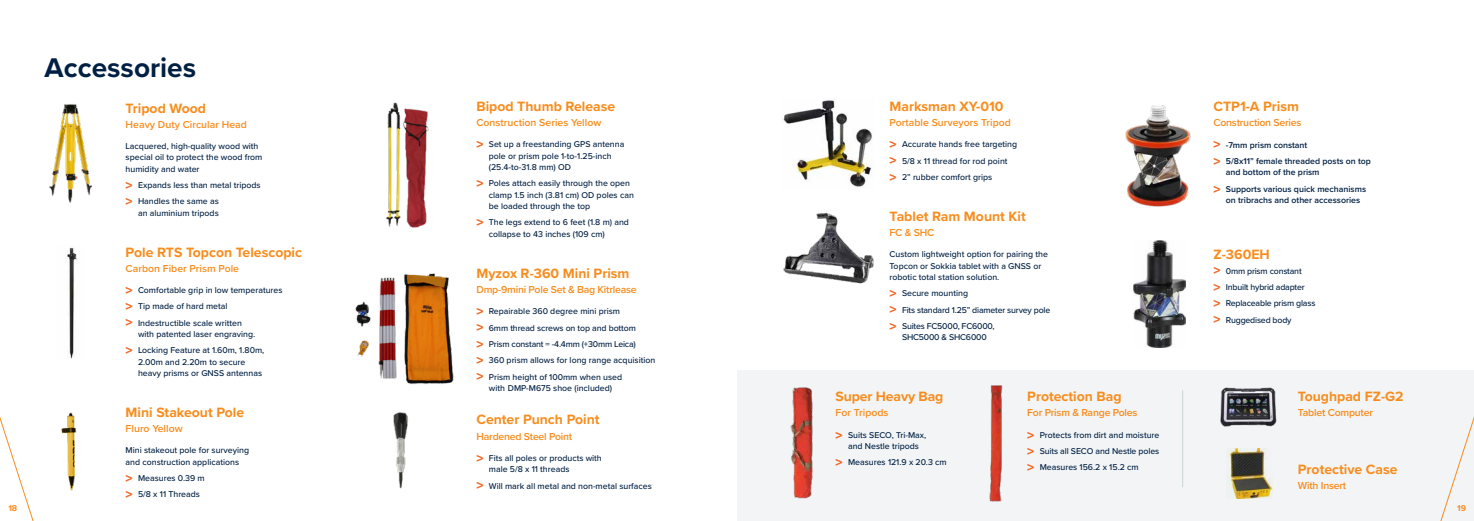
<style>
.page{position:relative;width:1474px;height:521px;background:#fff}
.page>*{position:absolute;margin:0;border:0;box-sizing:border-box;transform-origin:0 0}
.t1{font:700 28px "Proxima Nova";color:#002043}
.t2{font:700 14px "Proxima Nova";color:#f78d1e}
.t3{font:600 10.5px "Proxima Nova";letter-spacing:-.02em;color:#f78d1e}
.t4{font:600 10.5px "Proxima Nova";color:#f78d1e}
.t5{font:500 8.75px/11.4px "Proxima Nova";color:#002043}
.t6{font:500 8.75px/16.4px "Proxima Nova";letter-spacing:-.02em;color:#002043}
.t7{font:600 8.75px/16.4px "Proxima Nova";color:#002043}
.t8{font:700 8.75px "Proxima Nova";color:#f78d1e}
.s1{font-family:"Proxima Nova Extrabld";font-weight:400;font-size:14px;color:#f26722}
</style>
<div class="page">
<div style="left:737px;top:370px;width:736px;height:151px;background:#f2f4f5"></div>
<img style="left:49px;top:104px;width:43px;height:99px">
<img style="left:386px;top:102px;width:43px;height:126px">
<img style="left:355px;top:273px;width:99px;height:111px">
<img style="left:67px;top:247px;width:11px;height:112px">
<img style="left:61px;top:412px;width:16px;height:79px">
<img style="left:783px;top:100px;width:90px;height:87px">
<img style="left:393px;top:412px;width:15px;height:76px">
<img style="left:783px;top:212px;width:91px;height:72px">
<img style="left:1220px;top:387px;width:57px;height:40px">
<img style="left:1125px;top:105px;width:66px;height:102px">
<img style="left:1226px;top:448px;width:46px;height:50px">
<img style="left:1133px;top:241px;width:52px;height:106px">
<img style="left:790px;top:387px;width:23px;height:112px">
<img style="left:989px;top:385px;width:14px;height:117px">
<hr style="left:1182px;top:390px;width:1px;height:97px;background:#ccd4d7">
<svg style="left:0;top:416px;width:34px;height:105px"></svg>
<svg style="left:1440px;top:419px;width:33px;height:102px"></svg>
<h1 class="t1" style="left:45px;top:56px;width:153px">Accessories</h1>
<h2 class="t2" style="left:126px;top:102px;width:82px">Tripod Wood</h2>
<p class="t4" style="left:126px;top:120px;width:123px">Heavy Duty Circular Head</p>
<p class="t5" style="left:126px;top:141px;width:138px">Lacquered, high-quality wood with special oil to protect the wood from humidity and water</p>
<p class="t5" style="left:126px;top:177px;width:137px;line-height:16.4px"><span class="s1">&gt;</span> Expands less than metal tripods <span class="s1">&gt;</span> Handles the same as</p>
<p class="t5" style="left:138px;top:208px;width:82px">an aluminium tripods</p>
<h2 class="t2" style="left:126px;top:246px;width:178px">Pole RTS Topcon Telescopic</h2>
<p class="t4" style="left:126px;top:264px;width:115px">Carbon Fiber Prism Pole</p>
<p class="t5" style="left:126px;top:282px;width:158px;line-height:16.4px"><span class="s1">&gt;</span> Comfortable grip in low temperatures <span class="s1">&gt;</span> Tip made of hard metal<br><span class="s1">&gt;</span> Indestructible scale written</p>
<p class="t5" style="left:126px;top:326px;width:140px;line-height:16.4px;text-align:center">with patented laser engraving.<br><span class="s1">&gt;</span> Locking Feature at 1.60m, 1.80m,</p>
<p class="t5" style="left:138px;top:357px;width:126px">2.00m and 2.20m to secure heavy prisms or GNSS antennas</p>
<h2 class="t2" style="left:126px;top:406px;width:120px">Mini Stakeout Pole</h2>
<p class="t4" style="left:126px;top:424px;width:58px">Fluro Yellow</p>
<p class="t5" style="left:126px;top:445px;width:125px">Mini stakeout pole for surveying and construction applications</p>
<p class="t5" style="left:126px;top:470px;width:81px;line-height:16.4px"><span class="s1">&gt;</span> Measures 0.39 m <span class="s1">&gt;</span> 5/8 x 11 Threads</p>
<h2 class="t2" style="left:476px;top:100px;width:140px">Bipod Thumb Release</h2>
<p class="t4" style="left:476px;top:118px;width:126px">Construction Series Yellow</p>
<p class="t5" style="left:489px;top:139px;width:137px;text-indent:-12px"><span class="s1">&gt;</span> Set up a freestanding GPS antenna pole or prism pole 1-to-1.25-inch (25.4-to-31.8 mm) OD</p>
<p class="t5" style="left:489px;top:178px;width:146px;text-indent:-12px"><span class="s1">&gt;</span> Poles attach easily through the open clamp 1.5 inch (3.81 cm) OD poles can be loaded through the top</p>
<p class="t5" style="left:489px;top:217px;width:142px;text-indent:-12px"><span class="s1">&gt;</span> The legs extend to 6 feet (1.8 m) and collapse to 43 inches (109 cm)</p>
<h2 class="t2" style="left:476px;top:267px;width:155px">Myzox R-360 Mini Prism</h2>
<p class="t3" style="left:476px;top:285px;width:162px">Dmp-9mini Pole Set &amp; Bag Kitrlease</p>
<p class="t5" style="left:476px;top:304px;width:180px;line-height:16.4px"><span class="s1">&gt;</span> Repairable 360 degree mini prism<br><span class="s1">&gt;</span> 6mm thread screws on top and bottom<br><span class="s1">&gt;</span> Prism constant = -4.4mm (+30mm Leica)<br><span class="s1">&gt;</span> 360 prism allows for long range acquisition <span class="s1">&gt;</span> Prism height of 100mm when used</p>
<p class="t5" style="left:489px;top:383px;width:125px">with DMP-M675 shoe (included)</p>
<h2 class="t2" style="left:476px;top:414px;width:125px">Center Punch Point</h2>
<p class="t3" style="left:476px;top:432px;width:97px">Hardened Steel Point</p>
<p class="t5" style="left:489px;top:453px;width:114px;text-indent:-12px"><span class="s1">&gt;</span> Fits all poles or products with male 5/8 x 11 threads</p>
<p class="t5" style="left:476px;top:480px;width:177px"><span class="s1">&gt;</span> Will mark all metal and non-metal surfaces</p>
<h2 class="t2" style="left:889px;top:100px;width:115px">Marksman XY-010</h2>
<p class="t4" style="left:889px;top:118px;width:123px">Portable Surveyors Tripod</p>
<p class="t5" style="left:889px;top:137px;width:129px;line-height:16.4px"><span class="s1">&gt;</span> Accurate hands free targeting <span class="s1">&gt;</span> 5/8 x 11 thread for rod point<br><span class="s1">&gt;</span> 2” rubber comfort grips</p>
<h2 class="t2" style="left:889px;top:210px;width:138px">Tablet Ram Mount Kit</h2>
<p class="t3" style="left:889px;top:228px;width:46px">FC &amp; SHC</p>
<p class="t5" style="left:889px;top:249px;width:160px">Custom lightweight option for pairing the<br>Topcon or Sokkia tablet with a GNSS or robotic total station solution.</p>
<p class="t6" style="left:889px;top:286px;width:162px"><span class="s1">&gt;</span> Secure mounting<br><span class="s1">&gt;</span> Fits standard 1.25” diameter survey pole <span class="s1">&gt;</span> Suites FC5000, FC6000,</p>
<p class="t6" style="left:902px;top:330px;width:86px">SHC5000 &amp; SHC6000</p>
<h2 class="t2" style="left:835px;top:391px;width:109px">Super Heavy Bag</h2>
<p class="t4" style="left:835px;top:408px;width:54px">For Tripods</p>
<p class="t5" style="left:835px;top:430px;width:92px;text-align:center"><span class="s1">&gt;</span> Suits SECO, Tri-Max, and Nestle tripods</p>
<p class="t5" style="left:835px;top:457px;width:113px"><span class="s1">&gt;</span> Measures 121.9 x 20.3 cm</p>
<h2 class="t2" style="left:1027px;top:391px;width:96px">Protection Bag</h2>
<p class="t3" style="left:1027px;top:408px;width:112px">For Prism &amp; Range Poles</p>
<p class="t5" style="left:1027px;top:427px;width:134px;line-height:16.4px;text-align:justify"><span class="s1">&gt;</span> Protects from dirt and moisture <span class="s1">&gt;</span> Suits all SECO and Nestle poles <span class="s1">&gt;</span> Measures 156.2 x 15.2 cm</p>
<h2 class="t2" style="left:1213px;top:101px;width:87px">CTP1-A Prism</h2>
<p class="t3" style="left:1213px;top:119px;width:90px">Construction Series</p>
<p class="t7" style="left:1213px;top:137px;width:159px"><span class="s1">&gt;</span> -7mm prism constant<br><span class="s1">&gt;</span> 5/8x11” female threaded posts on top</p>
<p class="t7" style="left:1213px;top:165px;width:154px;text-indent:12px">and bottom of the prism<br><span class="s1">&gt;</span> Supports various quick mechanisms</p>
<p class="t7" style="left:1225px;top:193px;width:136px">on tribrachs and other accessories</p>
<h2 class="t2" style="left:1213px;top:248px;width:58px">Z-360EH</h2>
<p class="t6" style="left:1213px;top:263px;width:103px"><span class="s1">&gt;</span> 0mm prism constant<br><span class="s1">&gt;</span> Inbuilt hybrid adapter<br><span class="s1">&gt;</span> Replaceable prism glass <span class="s1">&gt;</span> Ruggedised body</p>
<h2 class="t2" style="left:1297px;top:391px;width:107px">Toughpad FZ-G2</h2>
<p class="t3" style="left:1297px;top:408px;width:77px">Tablet Computer</p>
<h2 class="t2" style="left:1297px;top:464px;width:101px">Protective Case</h2>
<p class="t3" style="left:1297px;top:481px;width:50px">With Insert</p>
<p class="t8" style="left:8px;top:504px;width:10px">18</p>
<p class="t8" style="left:1456px;top:504px;width:10px">19</p>
</div>
